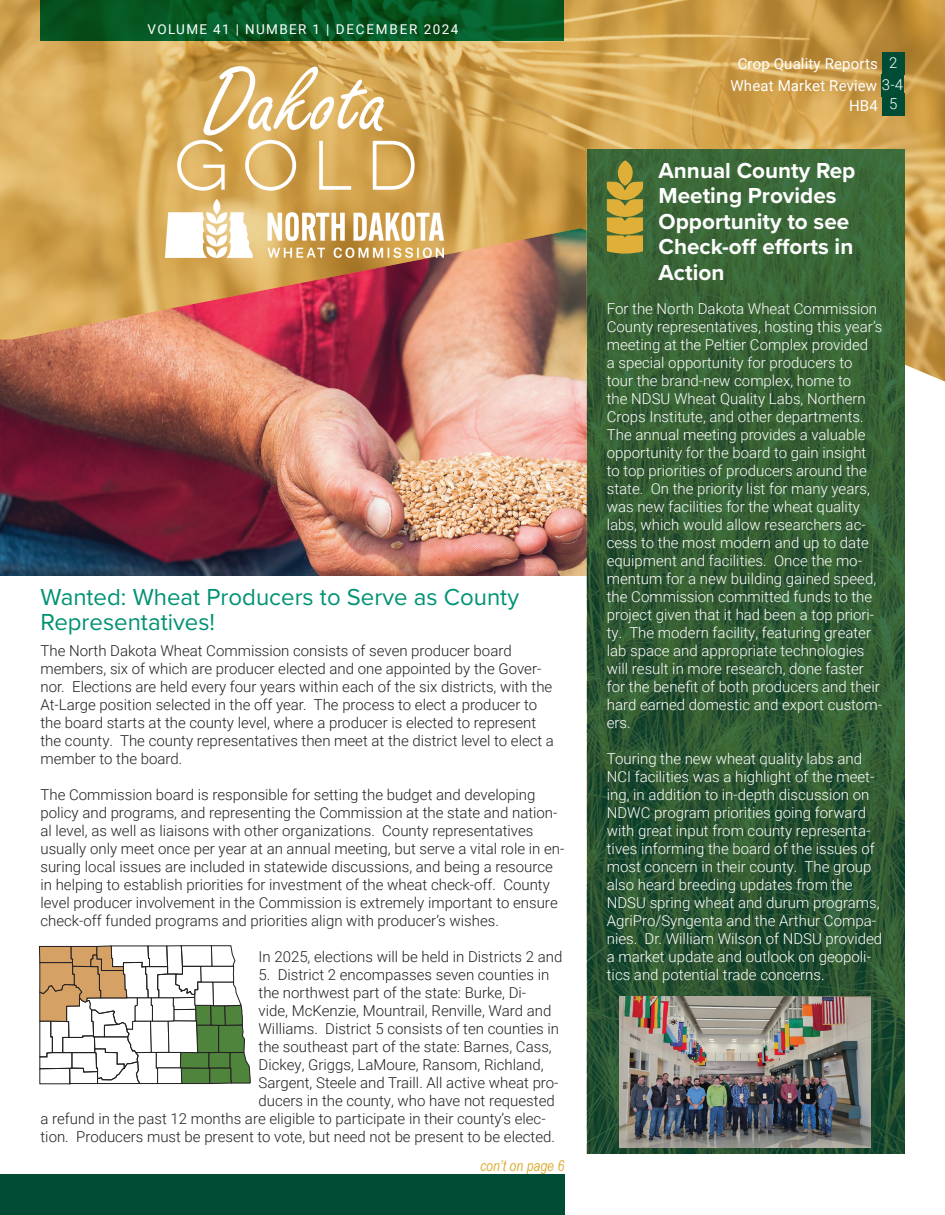
<style>
.page{position:relative;width:945px;height:1215px;background:#fff}
.page>*{position:absolute;margin:0;border:0;box-sizing:border-box;transform-origin:0 0}
.t1{font:102px "Freestyle Script";color:#fff}
.t2{font:24px/25.5px "Proxima Nova";color:#009273}
.t3{font:700 22.5px/25.5px "Proxima Nova";color:#fff}
.t4{font:300 15px/18px "Roboto";color:#231f20}
.t5{font:300 15px/18px "Roboto";color:#fff}
.t6{font:15px "Roboto";letter-spacing:.01em;color:#fff}
.t7{font:italic 15px "Arial Narrow";color:#deae39}
.t8{font:13.5px "Roboto";letter-spacing:.1em;color:#fff}
.s1{font-weight:300}
</style>
<div class="page">
<img style="left:0;top:382px;width:587px;height:194px">
<div style="left:0;top:1174px;width:564px;height:41px;background:#004c34"></div>
<img style="left:0;top:0;width:945px;height:382px">
<svg style="left:177px;top:140px;width:48px;height:51px"></svg>
<svg style="left:245px;top:140px;width:51px;height:51px"></svg>
<svg style="left:319px;top:141px;width:32px;height:49px;background:#e1bd79"></svg>
<svg style="left:373px;top:141px;width:42px;height:49px"></svg>
<svg style="left:40px;top:0;width:524px;height:40px;background:#065723"></svg>
<img style="left:587px;top:150px;width:317px;height:1004px">
<svg style="left:607px;top:160px;width:36px;height:94px;background:#b29b37"></svg>
<div style="left:882px;top:93px;width:22px;height:23px;background:#004c34"></div>
<svg style="left:39px;top:945px;width:212px;height:139px"></svg>
<img style="left:165px;top:199px;width:279px;height:58px">
<div style="left:881px;top:74px;width:23px;height:23px;background:#004c34"></div>
<div style="left:882px;top:52px;width:22px;height:23px;background:#004c34"></div>
<img style="left:620px;top:996px;width:250px;height:152px">
<p class="t8" style="left:148px;top:20px;width:312px">VOLUME 41 | NUMBER 1 | DECEMBER 2024</p>
<h1 class="t1" style="left:204px;top:46px;width:186px">Dakota</h1>
<h2 class="t2" style="left:40px;top:583px;width:480px">Wanted: Wheat Producers to Serve as County<br>Representatives!</h2>
<p class="t4" style="left:41px;top:641px;width:515px">The North Dakota Wheat Commission consists of seven producer board members, six of which are producer elected and one appointed by the Gover&shy;nor. Elections are held every four years within each of the six districts, with the At-Large position selected in the off year. The process to elect a producer to the board starts at the county level, where a producer is elected to represent the county. The county representatives then meet at the district level to elect a member to the board.</p>
<p class="t4" style="left:41px;top:785px;width:525px">The Commission board is responsible for setting the budget and developing policy and programs, and representing the Commission at the state and nation&shy;al level, as well as liaisons with other organizations. County representatives usually only meet once per year at an annual meeting, but serve a vital role in en&shy;suring local issues are included in statewide discussions, and being a resource in helping to establish priorities for investment of the wheat check-off. County level producer involvement in the Commission is extremely important to ensure check-off funded programs and priorities align with producer’s wishes.</p>
<p class="t4" style="left:259px;top:947px;width:305px">In 2025, elections will be held in Districts 2 and</p>
<p class="t4" style="left:259px;top:965px;width:292px">5. District 2 encompasses seven counties in</p>
<p class="t4" style="left:259px;top:983px;width:269px">the northwest part of the state: Burke, Di-</p>
<p class="t4" style="left:259px;top:1001px;width:294px">vide, McKenzie, Mountrail, Renville, Ward and</p>
<p class="t4" style="left:259px;top:1019px;width:302px">Williams. District 5 consists of ten counties in</p>
<p class="t4" style="left:259px;top:1037px;width:295px">the southeast part of the state: Barnes, Cass,</p>
<p class="t4" style="left:259px;top:1055px;width:287px">Dickey, Griggs, LaMoure, Ransom, Richland,</p>
<p class="t4" style="left:259px;top:1073px;width:302px">Sargent, Steele and Traill. All active wheat pro-</p>
<p class="t4" style="left:259px;top:1091px;width:298px">ducers in the county, who have not requested</p>
<p class="t4" style="left:41px;top:1109px;width:507px">a refund in the past 12 months are eligible to participate in their county’s elec-</p>
<p class="t4" style="left:41px;top:1127px;width:516px">tion. Producers must be present to vote, but need not be present to be elected.</p>
<p class="t7" style="left:480px;top:1155px;width:86px">con’t on page 6</p>
<p class="t6" style="left:738px;top:54px;width:161px">Crop Quality Reports <span class="s1">2</span></p>
<p class="t6" style="left:731px;top:76px;width:174px">Wheat Market Review <span class="s1">3-4</span></p>
<p class="t6" style="left:849px;top:95px;width:50px">HB4 <span class="s1">5</span></p>
<h3 class="t3" style="left:659px;top:157px;width:198px">Annual County Rep<br>Meeting Provides<br>Opportunity to see<br>Check-off efforts in<br>Action</h3>
<p class="t5" style="left:607px;top:300px;width:277px">For the North Dakota Wheat Commission County representatives, hosting this year’s meeting at the Peltier Complex provided<br>a special opportunity for producers to tour the brand-new complex, home to<br>the NDSU Wheat Quality Labs, Northern Crops Institute, and other departments.<br>The annual meeting provides a valuable opportunity for the board to gain insight to top priorities of producers around the state. On the priority list for many years, was new facilities for the wheat quality labs, which would allow researchers ac&shy;cess to the most modern and up to date equipment and facilities. Once the mo&shy;mentum for a new building gained speed, the Commission committed funds to the project given that it had been a top priori&shy;ty. The modern facility, featuring greater lab space and appropriate technologies will result in more research, done faster for the benefit of both producers and their hard earned domestic and export custom&shy;ers.</p>
<p class="t5" style="left:607px;top:750px;width:277px">Touring the new wheat quality labs and NCI facilities was a highlight of the meet&shy;ing, in addition to in-depth discussion on NDWC program priorities going forward with great input from county representa&shy;tives informing the board of the issues of most concern in their county. The group also heard breeding updates from the NDSU spring wheat and durum programs, AgriPro/Syngenta and the Arthur Compa&shy;nies. Dr. William Wilson of NDSU provided a market update and outlook on geopoli&shy;tics and potential trade concerns.</p>
</div>
